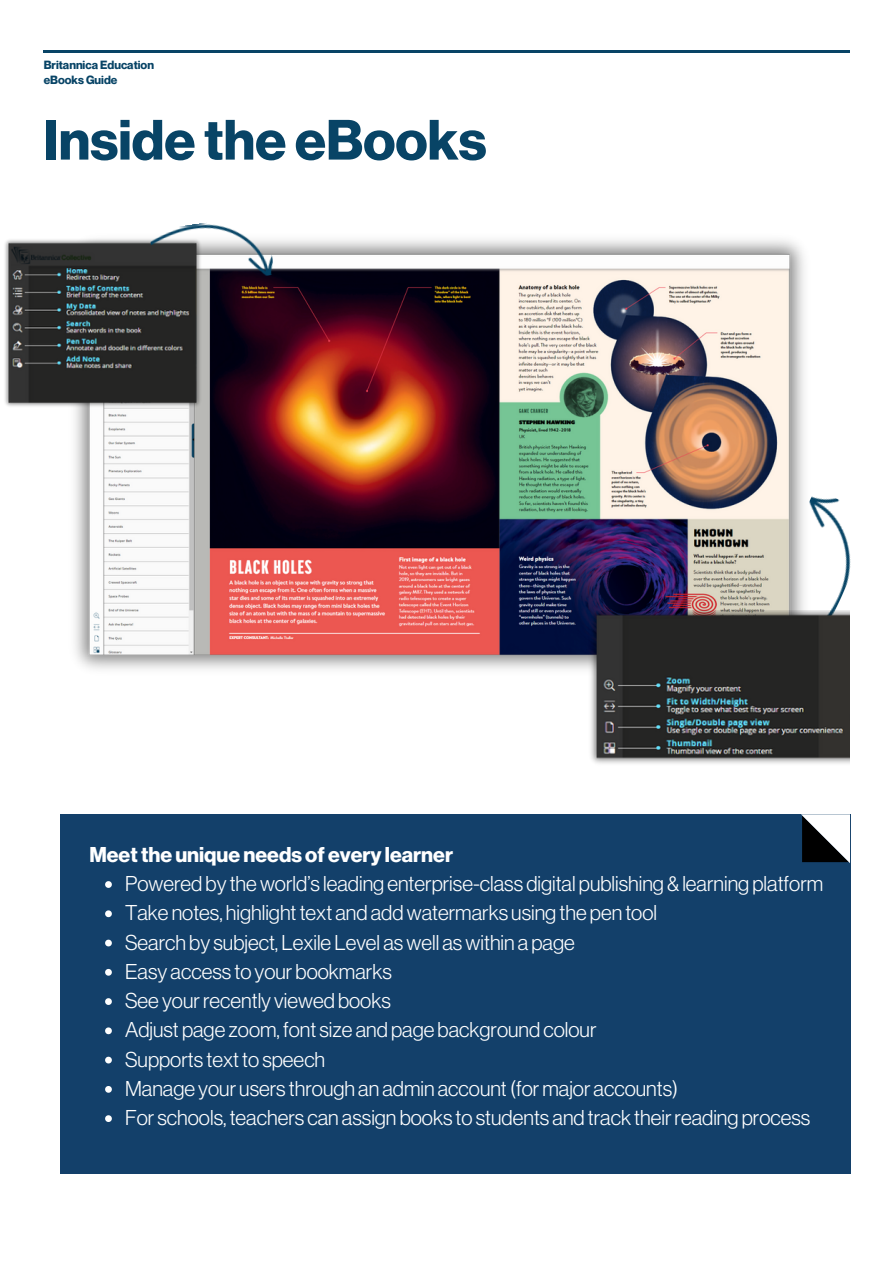
<style>
.page{position:relative;width:893px;height:1264px;background:#fff}
.page>*{position:absolute;margin:0;border:0;box-sizing:border-box;transform-origin:0 0}
.t1{font:700 55.5px "Neue Haas Display";color:#084466}
.t2{font:300 21px/29.2px "Neue Haas Display";color:#fff}
.t3{font:700 21px "Neue Haas Display";color:#fff}
.t4{font:700 11.7px/15.3px "Neue Montreal";color:#084466}
</style>
<div class="page">
<hr style="left:43px;top:50px;width:807px;height:3px;background:#084466">
<img style="left:75px;top:240px;width:729px;height:429px">
<img style="left:5px;top:238px;width:200px;height:171px">
<img style="left:757px;top:489px;width:94px;height:155px">
<img style="left:574px;top:610px;width:275px;height:154px">
<img style="left:149px;top:223px;width:126px;height:69px">
<div style="left:61px;top:814px;width:789px;height:360px;background:#13406a"></div>
<svg style="left:105px;top:881px;width:7px;height:6px"></svg>
<svg style="left:105px;top:910px;width:7px;height:7px"></svg>
<svg style="left:105px;top:939px;width:7px;height:7px"></svg>
<svg style="left:105px;top:968px;width:7px;height:7px"></svg>
<svg style="left:105px;top:998px;width:7px;height:6px"></svg>
<svg style="left:105px;top:1027px;width:7px;height:7px"></svg>
<svg style="left:105px;top:1056px;width:7px;height:7px"></svg>
<svg style="left:105px;top:1086px;width:7px;height:6px"></svg>
<svg style="left:105px;top:1115px;width:7px;height:6px"></svg>
<svg style="left:801px;top:814px;width:49px;height:49px;background:#808284"></svg>
<p class="t4" style="left:44px;top:57px;width:112px">Britannica Education eBooks Guide</p>
<p class="t1" style="left:43px;top:108px;width:445px">Inside the eBooks</p>
<p class="t3" style="left:89px;top:842px;width:365px">Meet the unique needs of every learner</p>
<h3 class="t2" style="left:125px;top:869px;width:699px">Powered by the world’s leading enterprise-class digital publishing &amp; learning platform Take notes, highlight text and add watermarks using the pen tool<br>Search by subject, Lexile Level as well as within a page<br>Easy access to your bookmarks<br>See your recently viewed books<br>Adjust page zoom, font size and page background colour<br>Supports text to speech<br>Manage your users through an admin account (for major accounts)<br>For schools, teachers can assign books to students and track their reading process</h3>
</div>
